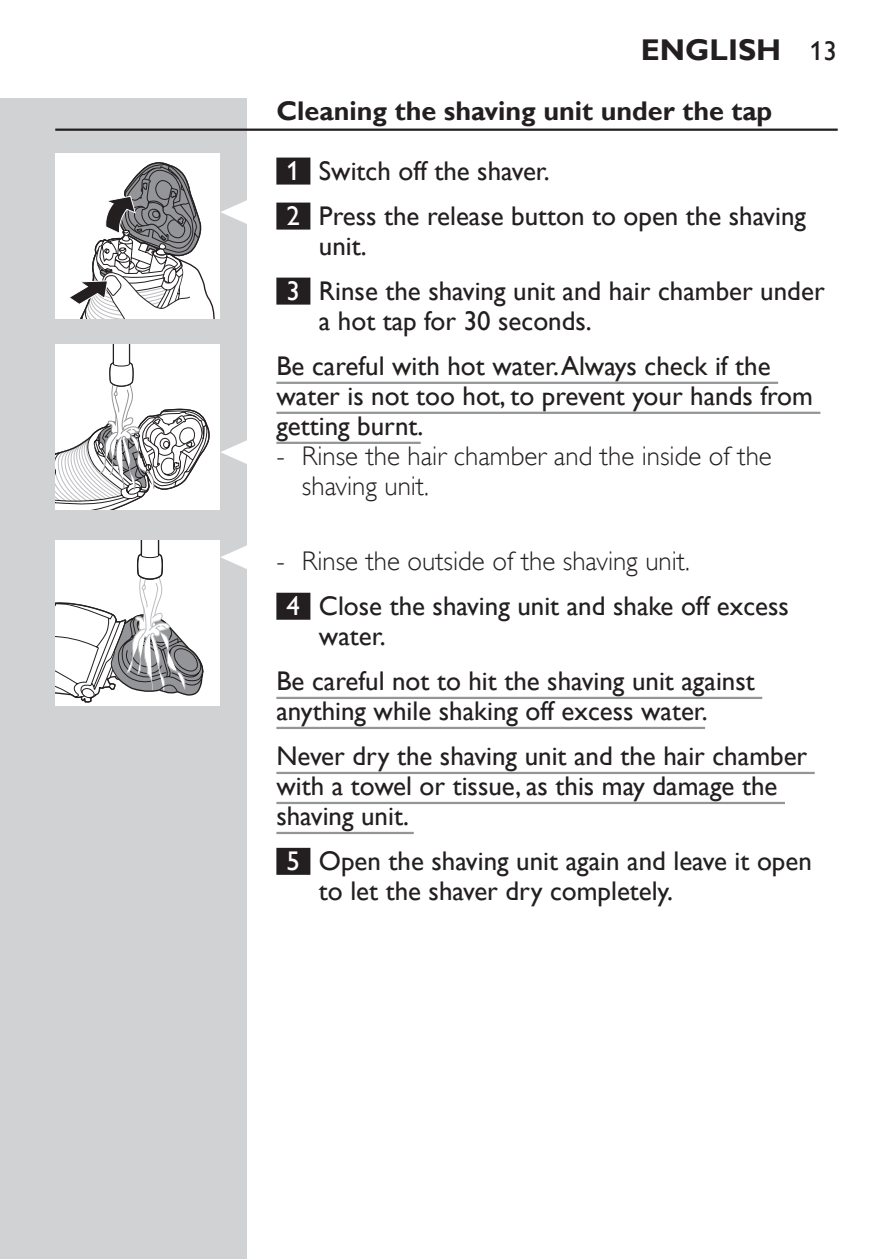
<style>
.page{position:relative;width:893px;height:1259px;background:#fff}
.page>*{position:absolute;margin:0;border:0;box-sizing:border-box;transform-origin:0 0}
.t1{font:700 30px "Gill Sans Alt One WGL";color:#231f20}
.t2{font:27px/30px "Gill Sans Alt One WGL";color:#231f20}
.t3{font:27px/30px "Gill Sans Alt One WGL Light";color:#231f20}
.t4{font:700 27px "Gill Sans Alt One WGL";color:#231f20}
.s1{font-weight:400;font-size:27px}
.s2{color:#fff}
</style>
<div class="page">
<div style="left:0;top:98px;width:247px;height:1161px;background:#d1d2d4"></div>
<hr style="left:55px;top:129px;width:783px;height:2px;background:#231f20">
<div style="left:276px;top:158px;width:34px;height:27px;background:#231f20"></div>
<div style="left:276px;top:203px;width:34px;height:27px;background:#231f20"></div>
<div style="left:276px;top:278px;width:34px;height:27px;background:#231f20"></div>
<hr style="left:276px;top:382px;width:502px;height:2px;background:#939598">
<hr style="left:276px;top:412px;width:544px;height:2px;background:#939598">
<hr style="left:276px;top:442px;width:145px;height:2px;background:#939598">
<div style="left:276px;top:593px;width:34px;height:27px;background:#231f20"></div>
<hr style="left:276px;top:697px;width:486px;height:2px;background:#939598">
<hr style="left:276px;top:727px;width:429px;height:2px;background:#939598">
<hr style="left:276px;top:772px;width:539px;height:2px;background:#939598">
<hr style="left:276px;top:802px;width:509px;height:2px;background:#939598">
<hr style="left:276px;top:832px;width:138px;height:2px;background:#939598">
<div style="left:276px;top:848px;width:34px;height:27px;background:#231f20"></div>
<div style="left:55px;top:154px;width:165px;height:165px;background:#fff"></div>
<svg style="left:70px;top:162px;width:177px;height:157px"></svg>
<svg style="left:221px;top:440px;width:26px;height:24px"></svg>
<div style="left:55px;top:344px;width:165px;height:165px;background:#fff"></div>
<svg style="left:55px;top:344px;width:155px;height:165px"></svg>
<svg style="left:221px;top:545px;width:26px;height:24px"></svg>
<div style="left:55px;top:540px;width:165px;height:165px;background:#fff"></div>
<svg style="left:55px;top:540px;width:149px;height:163px"></svg>
<p class="t1" style="left:641px;top:29px;width:197px">ENGLISH <span class="s1">13</span></p>
<p class="t4" style="left:276px;top:92px;width:497px">Cleaning the shaving unit under the tap</p>
<p class="t2" style="left:287px;top:148px;width:521px;line-height:45px"><span class="s2">1</span> Switch off the shaver.<br><span class="s2">2</span> Press the release button to open the shaving</p>
<p class="t2" style="left:287px;top:223px;width:540px;line-height:45px;text-indent:32px">unit.<br><span class="s2">3</span> Rinse the shaving unit and hair chamber under</p>
<p class="t2" style="left:276px;top:298px;width:496px;line-height:45px;text-indent:43px">a hot tap for 30 seconds.<br>Be careful with hot water. Always check if the</p>
<p class="t2" style="left:276px;top:381px;width:538px">water is not too hot, to prevent your hands from getting burnt.</p>
<p class="t3" style="left:302px;top:441px;width:471px;text-indent:-26px">- Rinse the hair chamber and the inside of the shaving unit.</p>
<p class="t3" style="left:276px;top:546px;width:415px">- Rinse the outside of the shaving unit.</p>
<p class="t2" style="left:319px;top:591px;width:471px;text-indent:-32px"><span class="s2">4</span> Close the shaving unit and shake off excess water.</p>
<p class="t2" style="left:276px;top:666px;width:480px">Be careful not to hit the shaving unit against anything while shaking off excess water.</p>
<p class="t2" style="left:276px;top:741px;width:532px">Never dry the shaving unit and the hair chamber with a towel or tissue, as this may damage the shaving unit.</p>
<p class="t2" style="left:319px;top:846px;width:494px;text-indent:-32px"><span class="s2">5</span> Open the shaving unit again and leave it open to let the shaver dry completely.</p>
</div>
